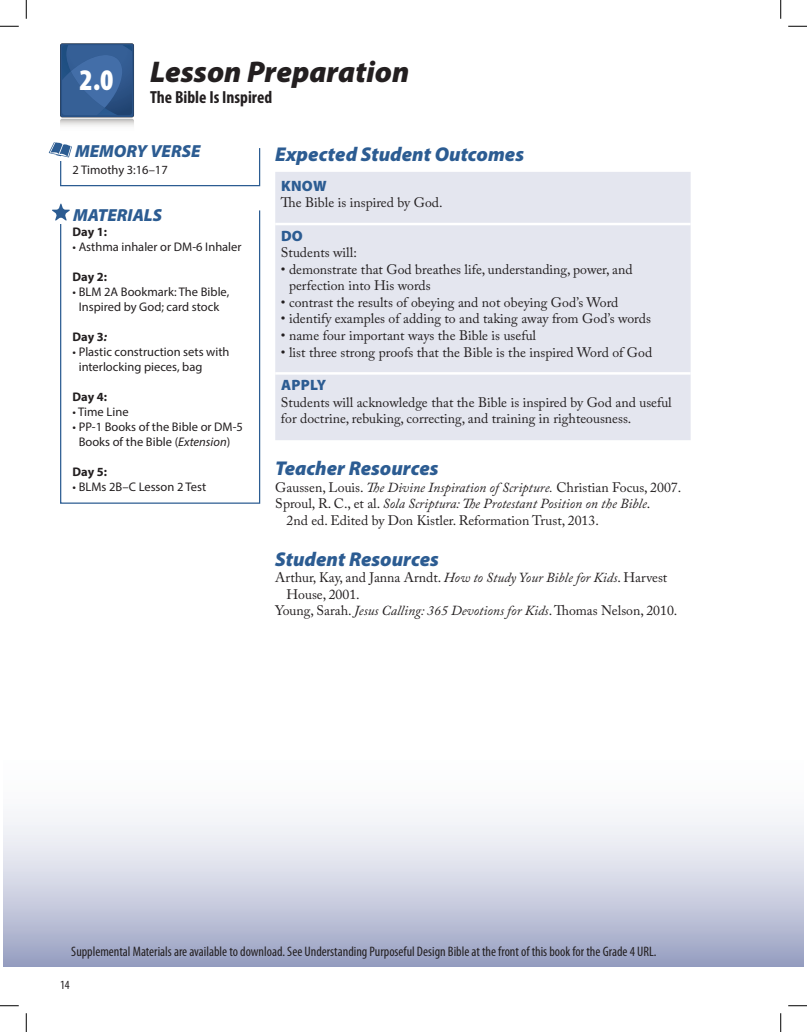
<style>
.page{position:relative;width:807px;height:1032px;background:#fff}
.page>*{position:absolute;margin:0;border:0;box-sizing:border-box;transform-origin:0 0}
.t1{font:italic 900 30px "Myriad Pro";color:#231f20}
.t2{font:900 condensed 30px "Myriad Pro";color:#fff}
.t3{font:italic 900 20px "Myriad Pro";color:#2c5c92}
.t4{font:italic 900 17.5px "Myriad Pro";color:#2c5c92}
.t5{font:700 condensed 17.5px "Myriad Pro";color:#231f20}
.Body_Text{font:900 15px "Myriad Pro";letter-spacing:.02em;color:#2c5c92}
.Body_Text-2{font:13.75px/16.5px "Adobe Caslon Pro";color:#231f20}
.Supplemental_Materia{font:condensed 13.75px "Myriad Pro";color:#231f20}
.Body_Text-3{font:italic 13.75px "Adobe Caslon Pro";color:#231f20}
.Sidebars{font:12.5px/15px "Myriad Pro";color:#231f20;text-align:center}
.Sidebars-2{font:700 12.5px "Myriad Pro";letter-spacing:-.005em;color:#231f20}
.t6{font:condensed 12.5px "Myriad Pro";color:#231f20}
.s1{font-style:italic}
.s2{font-style:normal}
</style>
<div class="page">
<svg style="left:60px;top:45px;width:74px;height:81px"></svg>
<svg style="left:4px;top:818px;width:798px;height:148px"></svg>
<div style="left:275px;top:172px;width:415px;height:268px;background:#e4e6ef"></div>
<hr style="left:275px;top:223px;width:415px;height:2px;background:#fff">
<hr style="left:275px;top:372px;width:415px;height:2px;background:#fff">
<div style="left:60px;top:148px;width:200px;height:38px;border:1px solid #2c5c92"></div>
<div style="left:49px;top:139px;width:210px;height:22px;background:#fff"></div>
<svg style="left:49px;top:142px;width:23px;height:15px"></svg>
<div style="left:60px;top:210px;width:200px;height:293px;border:1px solid #2c5c92"></div>
<div style="left:52px;top:201px;width:207px;height:22px;background:#fff"></div>
<svg style="left:52px;top:203px;width:18px;height:18px"></svg>
<svg style="left:0;top:25px;width:19px;height:2px"></svg>
<svg style="left:788px;top:25px;width:18px;height:2px"></svg>
<svg style="left:0;top:1005px;width:19px;height:1px"></svg>
<svg style="left:788px;top:1005px;width:18px;height:1px"></svg>
<svg style="left:25px;top:0;width:2px;height:19px"></svg>
<svg style="left:25px;top:1013px;width:2px;height:18px"></svg>
<svg style="left:780px;top:0;width:1px;height:19px"></svg>
<svg style="left:780px;top:1013px;width:1px;height:18px"></svg>
<p class="t2" style="left:79px;top:61px;width:36px">2.0</p>
<p class="t1" style="left:150px;top:52px;width:260px">Lesson Preparation</p>
<p class="t5" style="left:150px;top:86px;width:123px">The Bible Is Inspired</p>
<p class="t4" style="left:75px;top:140px;width:127px">MEMORY VERSE</p>
<p class="Sidebars" style="left:72px;top:162px;width:97px">2 Timothy 3:16–17</p>
<p class="t4" style="left:73px;top:203px;width:90px">MATERIALS</p>
<p class="Sidebars-2" style="left:72px;top:224px;width:36px">Day 1:</p>
<p class="Sidebars" style="left:72px;top:239px;width:170px">• Asthma inhaler or DM-6 Inhaler</p>
<p class="Sidebars-2" style="left:72px;top:269px;width:36px">Day 2:</p>
<p class="Sidebars" style="left:72px;top:284px;width:158px">• BLM 2A Bookmark: The Bible,<br>Inspired by God; card stock</p>
<p class="Sidebars-2" style="left:72px;top:329px;width:36px">Day 3<span class="s1">:</span></p>
<p class="Sidebars" style="left:79px;top:344px;width:152px;text-align:left;text-indent:-6px">• Plastic construction sets with interlocking pieces, bag</p>
<p class="Sidebars-2" style="left:72px;top:389px;width:36px">Day 4:</p>
<p class="Sidebars" style="left:72px;top:404px;width:58px">• Time Line</p>
<p class="Sidebars" style="left:72px;top:419px;width:172px">• PP-1 Books of the Bible or DM-5<br>Books of the Bible (<span class="s1">Extension</span>)</p>
<p class="Sidebars-2" style="left:72px;top:464px;width:36px">Day 5:</p>
<p class="Sidebars" style="left:72px;top:479px;width:135px">• BLMs 2B–C Lesson 2 Test</p>
<p class="t3" style="left:275px;top:140px;width:250px">Expected Student Outcomes</p>
<p class="Body_Text" style="left:281px;top:175px;width:47px">KNOW</p>
<p class="Body_Text-2" style="left:281px;top:194px;width:163px">The Bible is inspired by God.</p>
<p class="Body_Text" style="left:281px;top:226px;width:23px">DO</p>
<p class="Body_Text-2" style="left:281px;top:244px;width:77px">Students will:</p>
<p class="Body_Text-2" style="left:289px;top:261px;width:345px;text-indent:-8px">• demonstrate that God breathes life, understanding, power, and perfection into His words</p>
<p class="Body_Text-2" style="left:281px;top:294px;width:339px">• contrast the results of obeying and not obeying God’s Word</p>
<p class="Body_Text-2" style="left:281px;top:310px;width:371px">• identify examples of adding to and taking away from God’s words</p>
<p class="Body_Text-2" style="left:281px;top:327px;width:257px">• name four important ways the Bible is useful</p>
<p class="Body_Text-2" style="left:281px;top:343px;width:373px">• list three strong proofs that the Bible is the inspired Word of God</p>
<p class="Body_Text" style="left:281px;top:375px;width:47px">APPLY</p>
<p class="Body_Text-2" style="left:281px;top:394px;width:392px">Students will acknowledge that the Bible is inspired by God and useful for doctrine, rebuking, correcting, and training in righteousness.</p>
<p class="t3" style="left:275px;top:455px;width:165px">Teacher Resources</p>
<p class="Body_Text-2" style="left:275px;top:479px;width:407px">Gaussen, Louis. <span class="s1">The Divine Inspiration of Scripture.</span> Christian Focus, 2007.</p>
<p class="Body_Text-2" style="left:286px;top:495px;width:365px;text-indent:-11px">Sproul, R. C., et al. <span class="s1">Sola Scriptura: The Protestant Position on the Bible</span>.<br>2nd ed. Edited by Don Kistler. Reformation Trust, 2013.</p>
<p class="t3" style="left:275px;top:545px;width:165px">Student Resources</p>
<p class="Body_Text-2" style="left:286px;top:569px;width:382px;text-indent:-11px">Arthur, Kay, and Janna Arndt. <span class="s1">How to Study Your Bible for Kids</span>. Harvest<br>House, 2001.</p>
<p class="Body_Text-3" style="left:275px;top:602px;width:403px"><span class="s2">Young, Sarah.</span> Jesus Calling: 365 Devotions for Kids<span class="s2">. Thomas Nelson, 2010.</span></p>
<p class="Supplemental_Materia" style="left:71px;top:943px;width:586px">Supplemental Materials are available to download. See Understanding Purposeful Design Bible at the front of this book for the Grade 4 URL.</p>
<p class="t6" style="left:60px;top:977px;width:11px">14</p>
</div>
